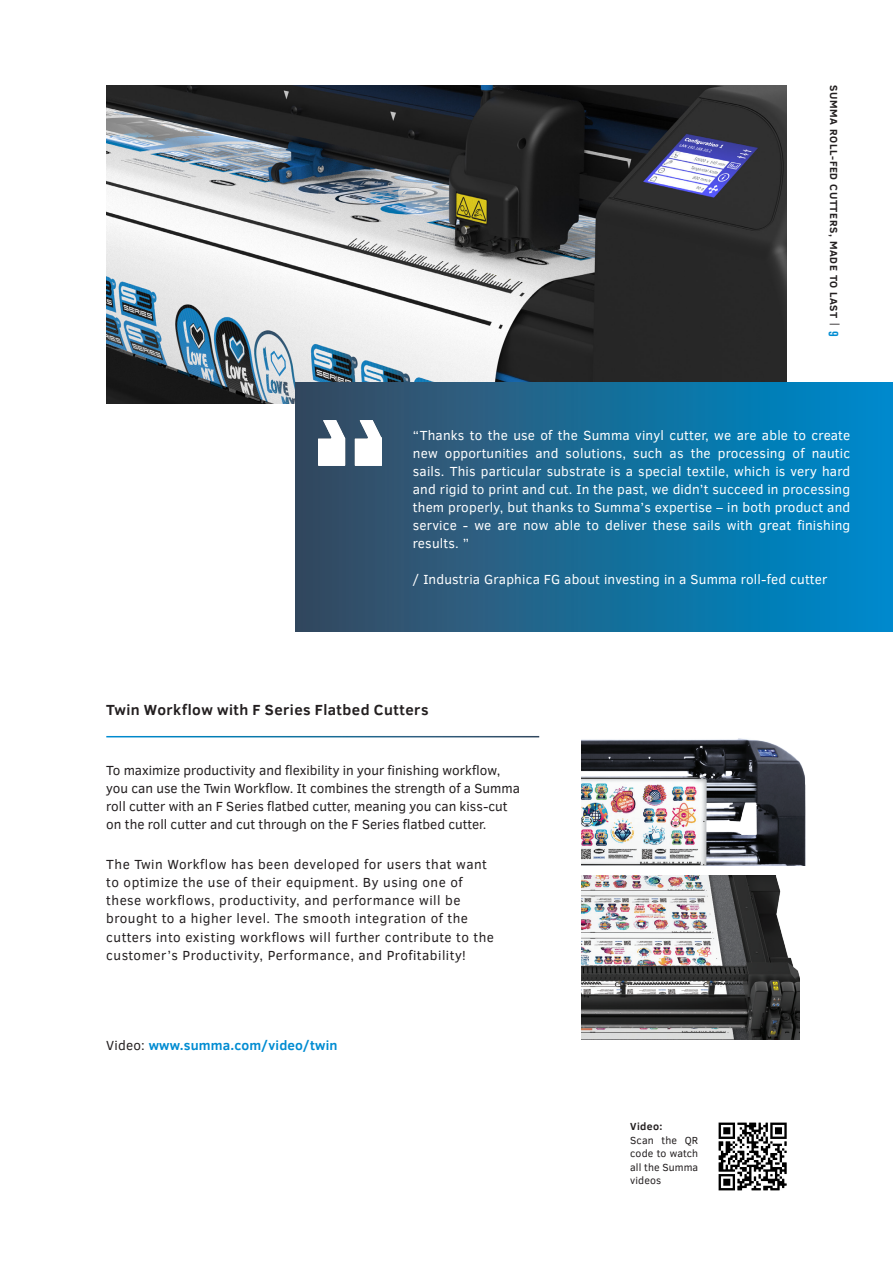
<style>
.page{position:relative;width:893px;height:1263px;background:#fff}
.page>*{position:absolute;margin:0;border:0;box-sizing:border-box;transform-origin:0 0}
.Subtitel{font:700 15px "Clear Sans";letter-spacing:.03em;color:#231f20}
.t1{font:13.5px/18px "Clear Sans";letter-spacing:.015em;color:#fff;text-align:justify}
.Subtitel_w_o_line_BLUE{font:13.5px/18px "Clear Sans";letter-spacing:.035em;color:#231f20}
.Subtitel_w_o_line_BLUE-2{font:13.5px/18px "Clear Sans";color:#231f20}
.t2{font:700 13.5px "Clear Sans";letter-spacing:.01em;color:#008cd2}
.t3{font:700 10.5px "Clear Sans";letter-spacing:.06em;color:#231f20}
.t4{font:10.5px/13.5px "Clear Sans";letter-spacing:.015em;color:#231f20;text-align:justify}
.s1{font-weight:400}
.s2{font-family:"Rift";font-size:13.5px;color:#008cd2}
.s3{font-weight:400;color:#231f20}
</style>
<div class="page">
<img style="left:582px;top:875px;width:217px;height:164px">
<img style="left:582px;top:738px;width:224px;height:127px">
<img style="left:106px;top:85px;width:681px;height:319px">
<div style="left:296px;top:383px;width:597px;height:248px;background:linear-gradient(to right,#3b4a5f,#008cce)"></div>
<img style="left:319px;top:421px;width:62px;height:44px">
<img style="left:719px;top:1123px;width:68px;height:68px">
<p class="t3" style="left:842px;top:85px;width:253px;rotate:90deg">Summa ROLL-Fed cutters, made to LAST <span class="s1">|</span> <span class="s2">9</span></p>
<p class="t1" style="left:413px;top:426px;width:439px">“Thanks to the use of the Summa vinyl cutter, we are able to create new opportunities and solutions, such as the processing of nautic sails. This particular substrate is a special textile, which is very hard and rigid to print and cut. In the past, we didn’t succeed in processing them properly, but thanks to Summa’s expertise – in both product and service - we are now able to deliver these sails with great finishing results. ”</p>
<p class="t1" style="left:413px;top:570px;width:416px">/ Industria Graphica FG about investing in a Summa roll-fed cutter</p>
<p class="Subtitel" style="left:106px;top:698px;width:324px">Twin Workflow with F Series Flatbed Cutters</p>
<p class="Subtitel_w_o_line_BLUE-2" style="left:106px;top:761px;width:415px">To maximize productivity and flexibility in your finishing workflow, you can use the Twin Workflow. It combines the strength of a Summa roll cutter with an F Series flatbed cutter, meaning you can kiss-cut on the roll cutter and cut through on the F Series flatbed cutter.</p>
<p class="Subtitel_w_o_line_BLUE" style="left:106px;top:856px;width:389px">The Twin Workflow has been developed for users that want to optimize the use of their equipment. By using one of these workflows, productivity, and performance will be brought to a higher level. The smooth integration of the cutters into existing workflows will further contribute to the customer’s Productivity, Performance, and Profitability!</p>
<p class="t2" style="left:106px;top:1035px;width:233px"><span class="s3">Video:</span> www.summa.com/video/twin</p>
<p class="t3" style="left:630px;top:1119px;width:34px">Video:</p>
<p class="t4" style="left:630px;top:1133px;width:70px">Scan the QR code to watch all the Summa videos</p>
</div>
